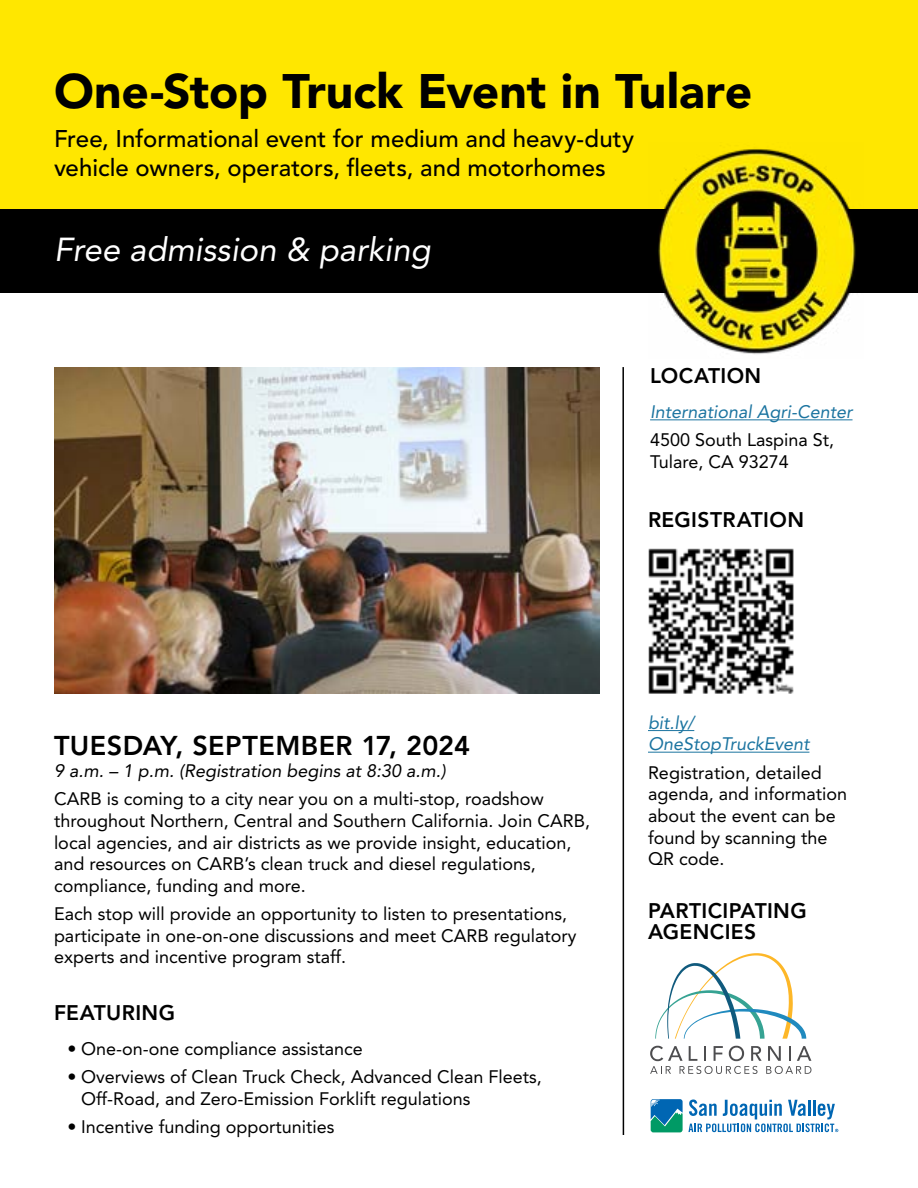
<style>
.page{position:relative;width:918px;height:1188px;background:#fff}
.page>*{position:absolute;margin:0;border:0;box-sizing:border-box;transform-origin:0 0}
.t1{font:900 48px "Avenir LT Std";letter-spacing:-.005em;color:#000}
.t2{font:italic 33px "Avenir LT Std";color:#fff}
.t3{font:800 27px "Avenir LT Std";letter-spacing:.015em;color:#000}
.t4{font:500 24px/28.8px "Avenir LT Std";color:#000}
.t5{font:800 21px/21px "Avenir LT Std";letter-spacing:.02em;color:#000}
.t6{font:18px/21.6px "Avenir LT Std";color:#000}
.t7{font:italic 18px/21.6px "Avenir LT Std";color:#1b74a0}
.t8{font:italic 18px "Avenir LT Std";color:#000}
</style>
<div class="page">
<div style="left:0;top:0;width:918px;height:285px;background:#ffe700"></div>
<div style="left:0;top:209px;width:918px;height:83px;background:#000"></div>
<img style="left:648px;top:149px;width:216px;height:205px">
<img style="left:54px;top:367px;width:545px;height:327px">
<hr style="left:650px;top:419px;width:203px;height:1px;background:#1b74a0">
<hr style="left:622px;top:367px;width:2px;height:768px;background:#000">
<img style="left:648px;top:548px;width:146px;height:146px">
<hr style="left:648px;top:730px;width:46px;height:1px;background:#1b74a0">
<hr style="left:648px;top:752px;width:161px;height:1px;background:#1b74a0">
<svg style="left:650px;top:1046px;width:161px;height:28px"></svg>
<svg style="left:655px;top:953px;width:151px;height:86px"></svg>
<svg style="left:650px;top:1099px;width:33px;height:34px"></svg>
<svg style="left:651px;top:1099px;width:187px;height:33px"></svg>
<h1 class="t1" style="left:54px;top:63px;width:700px">One-Stop Truck Event in Tulare</h1>
<h2 class="t4" style="left:54px;top:125px;width:582px">Free, Informational event for medium and heavy-duty vehicle owners, operators, fleets, and motorhomes</h2>
<h3 class="t2" style="left:54px;top:230px;width:378px">Free admission &amp; parking</h3>
<h4 class="t5" style="left:650px;top:365px;width:113px">LOCATION</h4>
<p class="t7" style="left:650px;top:401px;width:204px">International Agri-Center</p>
<p class="t6" style="left:650px;top:430px;width:186px">4500 South Laspina St,<br>Tulare, CA 93274</p>
<h4 class="t5" style="left:648px;top:510px;width:158px">REGISTRATION</h4>
<h4 class="t3" style="left:54px;top:730px;width:418px">TUESDAY, SEPTEMBER 17, 2024</h4>
<p class="t8" style="left:54px;top:760px;width:393px">9 a.m. – 1 p.m. (Registration begins at 8:30 a.m.)</p>
<p class="t6" style="left:54px;top:788px;width:538px">CARB is coming to a city near you on a multi-stop, roadshow throughout Northern, Central and Southern California. Join CARB, local agencies, and air districts as we provide insight, education, and resources on CARB’s clean truck and diesel regulations, compliance, funding and more.</p>
<p class="t6" style="left:54px;top:903px;width:524px">Each stop will provide an opportunity to listen to presentations, participate in one-on-one discussions and meet CARB regulatory experts and incentive program staff.</p>
<h4 class="t5" style="left:54px;top:1002px;width:123px">FEATURING</h4>
<p class="t6" style="left:68px;top:1038px;width:297px">• One-on-one compliance assistance</p>
<p class="t6" style="left:81px;top:1066px;width:462px;text-indent:-14px">• Overviews of Clean Truck Check, Advanced Clean Fleets,<br>Off-Road, and Zero-Emission Forklift regulations</p>
<p class="t6" style="left:68px;top:1116px;width:268px">• Incentive funding opportunities</p>
<p class="t7" style="left:648px;top:712px;width:163px">bit.ly/<br>OneStopTruckEvent</p>
<p class="t6" style="left:648px;top:762px;width:201px">Registration, detailed agenda, and information about the event can be found by scanning the<br>QR code.</p>
<h4 class="t5" style="left:648px;top:900px;width:160px">PARTICIPATING<br>AGENCIES</h4>
</div>
